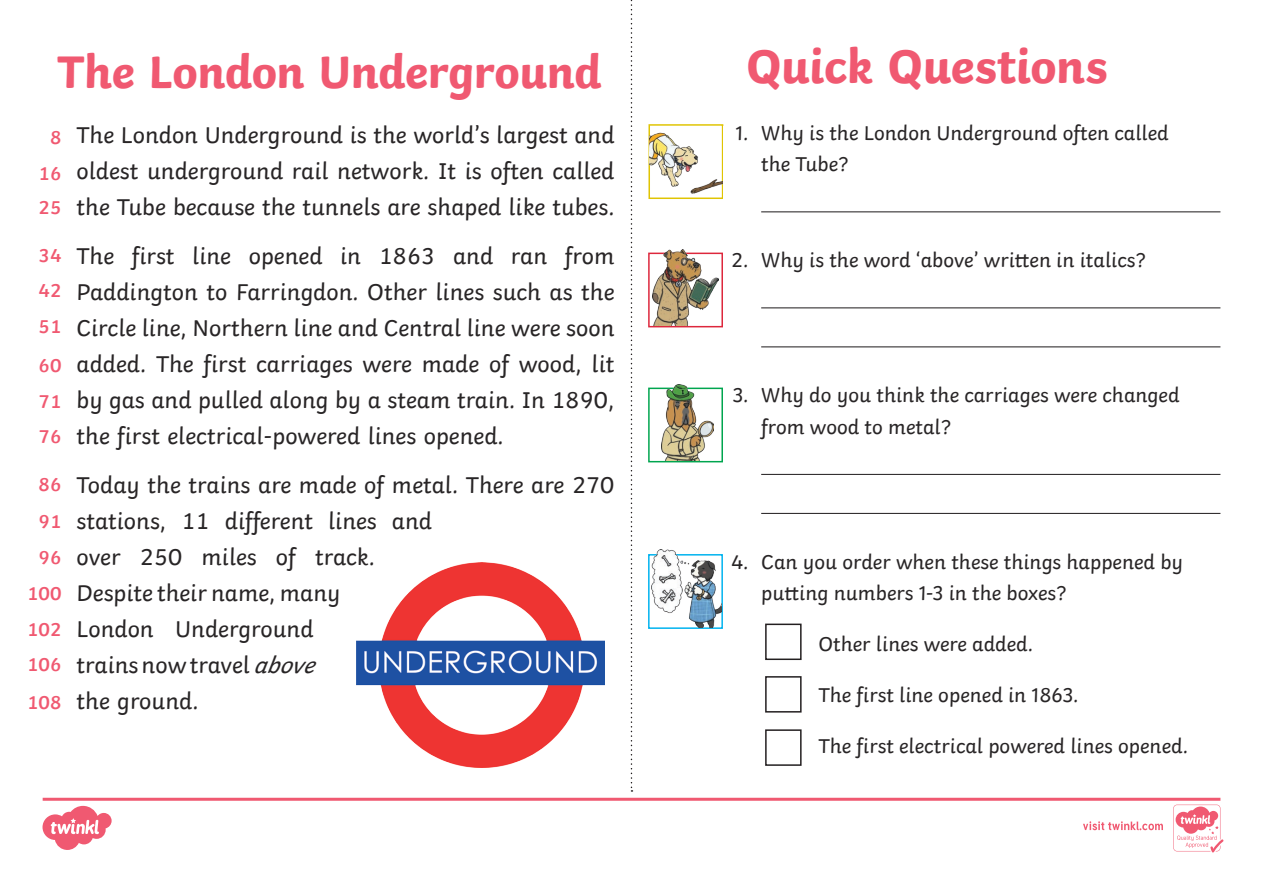
<style>
.page{position:relative;width:1263px;height:893px;background:#fff}
.page>*{position:absolute;margin:0;border:0;box-sizing:border-box;transform-origin:0 0}
.Heading_1{font:700 49.5px "Twinkl";letter-spacing:-.01em;color:#f05971}
.Heading_1-2{font:700 48px "Twinkl";letter-spacing:-.01em;color:#f05971}
.KS1_Body_Copy{font:24px/36px "Twinkl";color:#282526;text-align:justify}
.t1{font:21px/31.5px "Twinkl";color:#282526}
.KS1_Body_Copy-2{font:600 19.5px "Twinkl";color:#f05971}
.s1{font-style:italic}
</style>
<div class="page">
<svg style="left:631px;top:0;width:1px;height:792px"></svg>
<div style="left:648px;top:388px;width:75px;height:74px;border:2px solid #00a54f"></div>
<img style="left:661px;top:384px;width:53px;height:77px">
<div style="left:648px;top:253px;width:75px;height:74px;border:2px solid #dd273c"></div>
<img style="left:652px;top:249px;width:66px;height:77px">
<div style="left:648px;top:124px;width:75px;height:75px;border:2px solid #e0c403"></div>
<img style="left:650px;top:124px;width:74px;height:74px">
<div style="left:648px;top:554px;width:75px;height:75px;border:2px solid #00b3ef"></div>
<img style="left:651px;top:550px;width:70px;height:77px">
<div style="left:723px;top:126px;width:497px;height:656px;background:#fff"></div>
<hr style="left:761px;top:211px;width:459px;height:1px;background:#282526">
<hr style="left:761px;top:307px;width:459px;height:1px;background:#282526">
<hr style="left:761px;top:346px;width:459px;height:1px;background:#282526">
<hr style="left:761px;top:474px;width:459px;height:1px;background:#282526">
<hr style="left:761px;top:513px;width:459px;height:1px;background:#282526">
<img style="left:356px;top:563px;width:248px;height:205px">
<div style="left:765px;top:624px;width:36px;height:36px;border:2px solid #231f20"></div>
<div style="left:765px;top:676px;width:36px;height:37px;border:2px solid #231f20"></div>
<div style="left:765px;top:729px;width:36px;height:37px;border:2px solid #231f20"></div>
<svg style="left:43px;top:798px;width:1180px;height:54px"></svg>
<p class="Heading_1-2" style="left:57px;top:32px;width:546px">The London Underground</p>
<p class="KS1_Body_Copy" style="left:77px;top:115px;width:539px">The London Underground is the world’s largest and oldest underground rail network. It is often called the Tube because the tunnels are shaped like tubes.</p>
<p class="KS1_Body_Copy" style="left:77px;top:236px;width:539px">The first line opened in 1863 and ran from Paddington to Farringdon. Other lines such as the Circle line, Northern line and Central line were soon added. The first carriages were made of wood, lit by gas and pulled along by a steam train. In 1890, the first electrical-powered lines opened.</p>
<p class="KS1_Body_Copy" style="left:77px;top:465px;width:539px;text-align:left">Today the trains are made of metal. There are 270 stations, 11 different lines and<br>over 250 miles of track.<br>Despite their name, many<br>London Underground<br>trains now travel <span class="s1">above<br></span>the ground.</p>
<p class="KS1_Body_Copy-2" style="left:50px;top:122px;width:13px">8</p>
<p class="KS1_Body_Copy-2" style="left:39px;top:157px;width:25px">16</p>
<p class="KS1_Body_Copy-2" style="left:39px;top:192px;width:25px">25</p>
<p class="KS1_Body_Copy-2" style="left:39px;top:239px;width:25px">34</p>
<p class="KS1_Body_Copy-2" style="left:39px;top:275px;width:25px">42</p>
<p class="KS1_Body_Copy-2" style="left:39px;top:311px;width:25px">51</p>
<p class="KS1_Body_Copy-2" style="left:39px;top:350px;width:25px">60</p>
<p class="KS1_Body_Copy-2" style="left:39px;top:385px;width:25px">71</p>
<p class="KS1_Body_Copy-2" style="left:39px;top:421px;width:25px">76</p>
<p class="KS1_Body_Copy-2" style="left:39px;top:469px;width:25px">86</p>
<p class="KS1_Body_Copy-2" style="left:39px;top:506px;width:25px">91</p>
<p class="KS1_Body_Copy-2" style="left:39px;top:542px;width:25px">96</p>
<p class="KS1_Body_Copy-2" style="left:27px;top:578px;width:36px">100</p>
<p class="KS1_Body_Copy-2" style="left:27px;top:614px;width:36px">102</p>
<p class="KS1_Body_Copy-2" style="left:27px;top:649px;width:36px">106</p>
<p class="KS1_Body_Copy-2" style="left:27px;top:687px;width:36px">108</p>
<p class="Heading_1" style="left:746px;top:25px;width:363px">Quick Questions</p>
<p class="t1" style="left:761px;top:115px;width:409px;text-indent:-26px">1. Why is the London Underground often called the Tube?</p>
<p class="t1" style="left:732px;top:243px;width:415px">2. Why is the word ‘above’ written in italics?</p>
<p class="t1" style="left:761px;top:378px;width:420px;text-indent:-29px">3. Why do you think the carriages were changed from wood to metal?</p>
<p class="t1" style="left:761px;top:544px;width:424px;text-indent:-30px">4. Can you order when these things happened by putting numbers 1-3 in the boxes?</p>
<p class="t1" style="left:818px;top:627px;width:216px">Other lines were added.</p>
<p class="t1" style="left:818px;top:678px;width:262px">The first line opened in 1863.</p>
<p class="t1" style="left:818px;top:729px;width:371px">The first electrical powered lines opened.</p>
</div>
